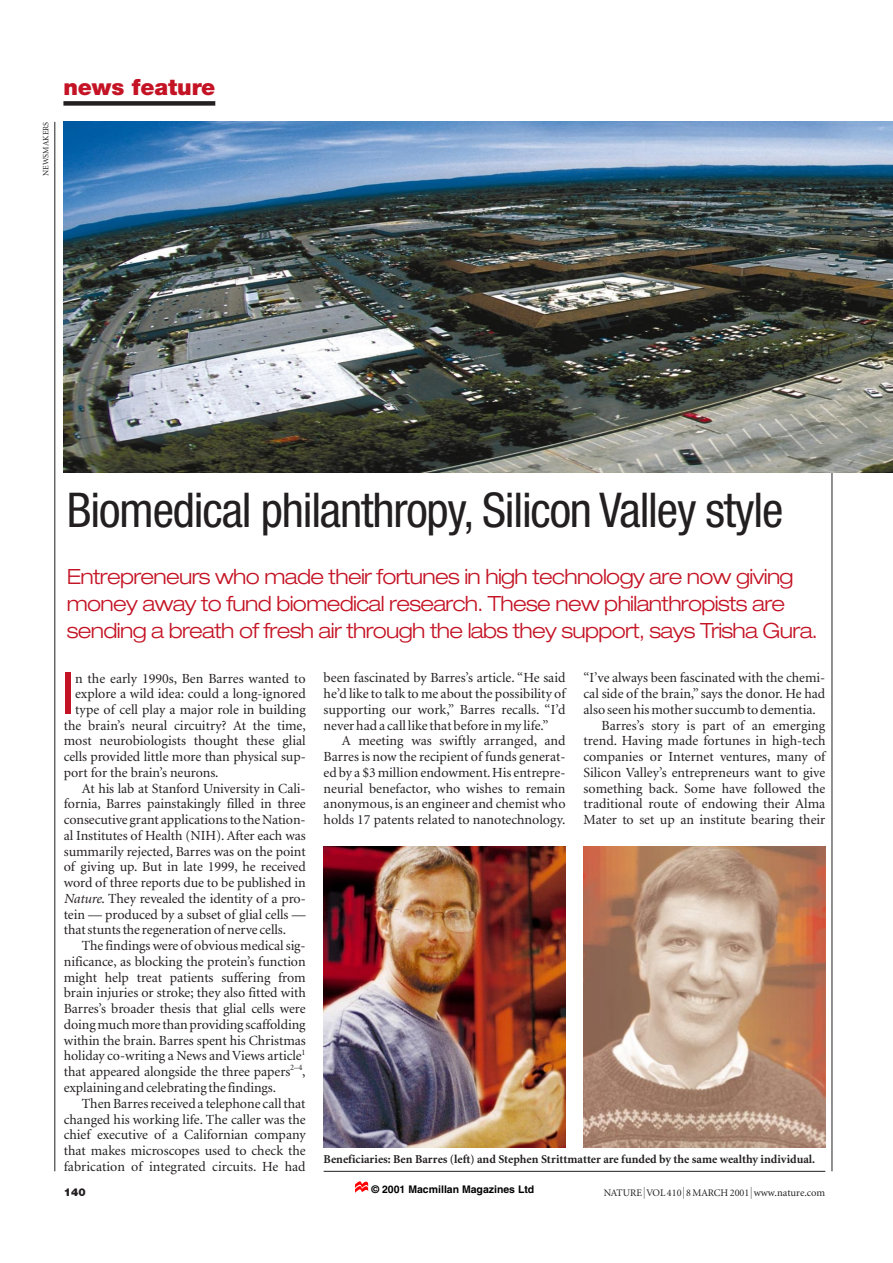
<style>
.page{position:relative;width:893px;height:1263px;background:#fff}
.page>*{position:absolute;margin:0;border:0;box-sizing:border-box;transform-origin:0 0}
.t1{font:58.05px "Helvetica Neue";color:#c41324}
.t2{font:condensed 48px "Helvetica Neue";letter-spacing:-.025em;color:#231f20}
.t3{font:900 22.5px "Helvetica Neue";letter-spacing:-.005em;color:#c41324}
.t4{font:300 expanded 21px/27px "Helvetica Neue";letter-spacing:-.03em;color:#c41324}
.t5{font:13.95px/15.8px "Minion";letter-spacing:-.005em;color:#231f20;text-align:justify}
.t6{font:700 12px "Minion";color:#231f20}
.t7{font:900 10.8px "Helvetica Neue";color:#231f20}
.t8{font:700 10.5px "Helvetica";color:#000}
.t9{font:10.2px "Minion";color:#231f20}
.t10{font:8.25px "Minion";color:#231f20}
.s1{font-style:italic}
.s2{font-family:"Unica SB";font-weight:300;font-size:12px;color:#fff}
.s3{font-size:10.5px;color:#fff}
.s4{font-family:"Unica SB";font-weight:300;font-size:12px}
.s5{font-size:10.5px}
</style>
<div class="page">
<hr style="left:55px;top:122px;width:1px;height:1049px;background:#231f20">
<hr style="left:831px;top:122px;width:1px;height:1049px;background:#231f20">
<div style="left:63px;top:101px;width:152px;height:5px;background:#231f20"></div>
<img style="left:64px;top:122px;width:828px;height:350px">
<hr style="left:323px;top:1171px;width:502px;height:1px;background:#231f20">
<img style="left:583px;top:846px;width:242px;height:301px">
<img style="left:323px;top:846px;width:242px;height:301px">
<svg style="left:355px;top:1181px;width:13px;height:12px"></svg>
<p class="t10" style="left:43px;top:176px;width:55px;rotate:-90deg">NEWSMAKERS</p>
<h3 class="t3" style="left:63px;top:78px;width:153px">news feature</h3>
<h2 class="t2" style="left:67px;top:493px;width:718px">Biomedical philanthropy, Silicon Valley style</h2>
<h3 class="t4" style="left:67px;top:565px;width:752px">Entrepreneurs who made their fortunes in high technology are now giving money away to fund biomedical research. These new philanthropists are sending a breath of fresh air through the labs they support, says Trisha Gura.</h3>
<h1 class="t1" style="left:60px;top:673px;width:17px">I</h1>
<p class="t5" style="left:75px;top:671px;width:232px">n the early 1990s, Ben Barres wanted to</p>
<p class="t5" style="left:75px;top:687px;width:232px">explore a wild idea: could a long-ignored</p>
<p class="t5" style="left:75px;top:703px;width:232px">type of cell play a major role in building</p>
<p class="t5" style="left:64px;top:719px;width:243px">the brain’s neural circuitry? At the time,</p>
<p class="t5" style="left:64px;top:734px;width:243px">most neurobiologists thought these glial</p>
<p class="t5" style="left:64px;top:750px;width:243px">cells provided little more than physical sup-</p>
<p class="t5" style="left:64px;top:766px;width:156px">port for the brain’s neurons.</p>
<p class="t5" style="left:82px;top:782px;width:225px">At his lab at Stanford University in Cali-</p>
<p class="t5" style="left:64px;top:797px;width:243px">fornia, Barres painstakingly filled in three</p>
<p class="t5" style="left:64px;top:813px;width:243px">consecutive grant applications to the Nation-</p>
<p class="t5" style="left:64px;top:829px;width:243px">al Institutes of Health (NIH). After each was</p>
<p class="t5" style="left:64px;top:845px;width:243px">summarily rejected, Barres was on the point</p>
<p class="t5" style="left:64px;top:860px;width:243px">of giving up. But in late 1999, he received</p>
<p class="t5" style="left:64px;top:876px;width:243px">word of three reports due to be published in</p>
<p class="t5" style="left:64px;top:892px;width:243px"><span class="s1">Nature</span>. They revealed the identity of a pro-</p>
<p class="t5" style="left:64px;top:908px;width:243px">tein — produced by a subset of glial cells —</p>
<p class="t5" style="left:64px;top:923px;width:224px">that stunts the regeneration of nerve cells.</p>
<p class="t5" style="left:82px;top:939px;width:225px">The findings were of obvious medical sig-</p>
<p class="t5" style="left:64px;top:955px;width:243px">nificance, as blocking the protein’s function</p>
<p class="t5" style="left:64px;top:971px;width:243px">might help treat patients suffering from</p>
<p class="t5" style="left:64px;top:986px;width:243px">brain injuries or stroke; they also fitted with</p>
<p class="t5" style="left:64px;top:1002px;width:243px">Barres’s broader thesis that glial cells were</p>
<p class="t5" style="left:64px;top:1018px;width:243px">doing much more than providing scaffolding</p>
<p class="t5" style="left:64px;top:1034px;width:243px">within the brain. Barres spent his Christmas</p>
<p class="t5" style="left:64px;top:1049px;width:243px">holiday co-writing a News and Views article<sup>1</sup></p>
<p class="t5" style="left:64px;top:1065px;width:243px">that appeared alongside the three papers<sup>2–4</sup>,</p>
<p class="t5" style="left:64px;top:1081px;width:214px">explaining and celebrating the findings.</p>
<p class="t5" style="left:82px;top:1097px;width:225px">Then Barres received a telephone call that</p>
<p class="t5" style="left:64px;top:1112px;width:243px">changed his working life. The caller was the</p>
<p class="t5" style="left:64px;top:1128px;width:243px">chief executive of a Californian company</p>
<p class="t5" style="left:64px;top:1144px;width:243px">that makes microscopes used to check the</p>
<p class="t5" style="left:64px;top:1160px;width:243px">fabrication of integrated circuits. He had</p>
<p class="t5" style="left:323px;top:671px;width:243px">been fascinated by Barres’s article. “He said he’d like to talk to me about the possibility of supporting our work,” Barres recalls. “I’d never had a call like that before in my life.”</p>
<p class="t5" style="left:323px;top:734px;width:243px;text-indent:18px">A meeting was swiftly arranged, and Barres is now the recipient of funds generat&shy;ed by a $3 million endowment. His entrepre&shy;neurial benefactor, who wishes to remain anonymous, is an engineer and chemist who holds 17 patents related to nanotechnology.</p>
<p class="t5" style="left:583px;top:671px;width:243px">“I’ve always been fascinated with the chemi-</p>
<p class="t5" style="left:583px;top:687px;width:243px">cal side of the brain,” says the donor. He had</p>
<p class="t5" style="left:583px;top:703px;width:234px">also seen his mother succumb to dementia.</p>
<p class="t5" style="left:601px;top:719px;width:225px">Barres’s story is part of an emerging</p>
<p class="t5" style="left:583px;top:734px;width:243px">trend. Having made fortunes in high-tech</p>
<p class="t5" style="left:583px;top:750px;width:243px">companies or Internet ventures, many of</p>
<p class="t5" style="left:583px;top:766px;width:243px">Silicon Valley’s entrepreneurs want to give</p>
<p class="t5" style="left:583px;top:782px;width:243px">something back. Some have followed the</p>
<p class="t5" style="left:583px;top:797px;width:243px">traditional route of endowing their Alma</p>
<p class="t5" style="left:583px;top:813px;width:243px">Mater to set up an institute bearing their</p>
<p class="t6" style="left:323px;top:1154px;width:493px">Beneficiaries: Ben Barres (left) and Stephen Strittmatter are funded by the same wealthy individual.</p>
<p class="t8" style="left:371px;top:1185px;width:164px">© 2001 Macmillan Magazines Ltd</p>
<p class="t7" style="left:64px;top:1188px;width:23px">140</p>
<p class="t9" style="left:579px;top:1188px;width:247px"><span class="s2">|</span> <span class="s3">www</span>NATURE<span class="s4">|</span> VOL 410 <span class="s4">|</span> 8 MARCH 2001 <span class="s4">|</span> <span class="s5">www.nature.com</span></p>
</div>
